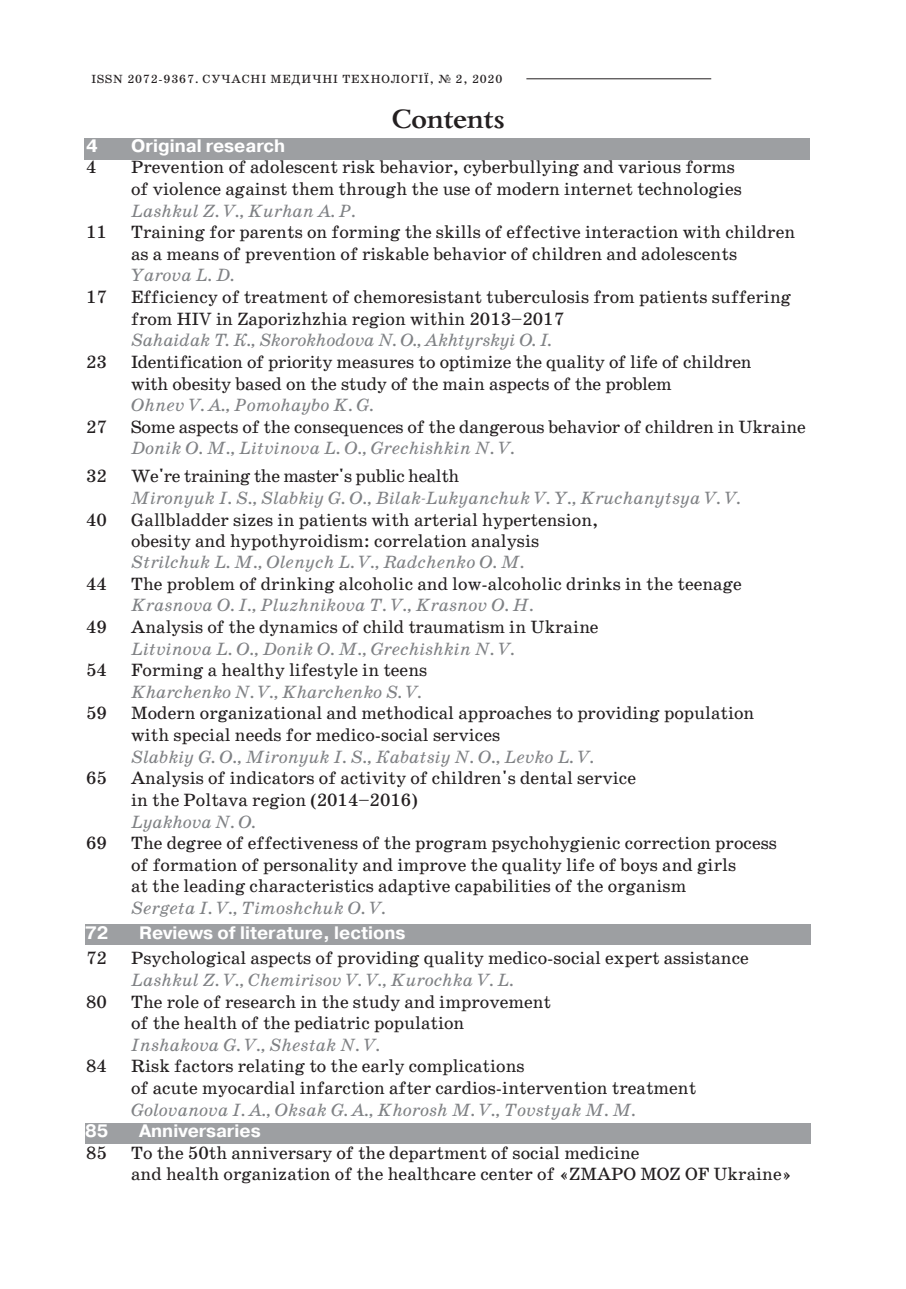
<style>
.page{position:relative;width:906px;height:1289px;background:#fff}
.page>*{position:absolute;margin:0;border:0;box-sizing:border-box;transform-origin:0 0}
.t1{font:700 27px "Lazurski C";color:#231f20}
.t2{font:18px/21.6px "School Book C";color:#231f20}
.t3{font:italic 18px "School Book C";color:#808285}
.t4{font:700 18px "Pragmatica C";color:#fff}
.t5{font:18px "School Book C";letter-spacing:-.025em;color:#231f20}
.t6{font:12px "School Book C";letter-spacing:.07em;color:#231f20}
.s1{font-style:italic;color:#808285}
.s2{font-family:"Pragmatica C";font-weight:700;color:#fff}
</style>
<div class="page">
<hr style="left:526px;top:78px;width:185px;height:1px;background:#231f20">
<div style="left:84px;top:138px;width:725px;height:21px;background:#9d9fa2"></div>
<div style="left:85px;top:924px;width:725px;height:21px;background:#9d9fa2"></div>
<div style="left:85px;top:1123px;width:725px;height:20px;background:#9d9fa2"></div>
<p class="t6" style="left:92px;top:72px;width:412px">ISSN 2072-9367. СУЧАСНI МЕДИЧНI ТЕХНОЛОГІЇ, № 2, 2020</p>
<h1 class="t1" style="left:390px;top:102px;width:113px">Contents</h1>
<p class="t4" style="left:86px;top:136px;width:13px">4</p>
<p class="t4" style="left:131px;top:136px;width:155px">Original research</p>
<p class="t2" style="left:86px;top:157px;width:12px">4</p>
<p class="t2" style="left:131px;top:157px;width:612px">Prevention of adolescent risk behavior, cyberbullying and various forms of violence against them through the use of modern internet technologies</p>
<p class="t3" style="left:131px;top:200px;width:226px">Lashkul Z. V., Kurhan A. P.</p>
<p class="t2" style="left:86px;top:221px;width:22px">11</p>
<p class="t2" style="left:131px;top:221px;width:665px">Training for parents on forming the skills of effective interaction with children as a means of prevention of riskable behavior of children and adolescents</p>
<p class="t3" style="left:131px;top:265px;width:105px">Yarova L. D.</p>
<p class="t2" style="left:86px;top:286px;width:22px">17</p>
<p class="t2" style="left:131px;top:286px;width:661px">Efficiency of treatment of chemoresistant tuberculosis from patients suffering from HIV in Zaporizhzhia region within 2013–2017</p>
<p class="t3" style="left:131px;top:330px;width:422px">Sahaidak Т. К., Skorokhodova N. О., Akhtyrskyi О. І.</p>
<p class="t2" style="left:86px;top:351px;width:22px">23</p>
<p class="t2" style="left:131px;top:351px;width:622px">Identification of priority measures to optimize the quality of life of children with obesity based on the study of the main aspects of the problem</p>
<p class="t3" style="left:131px;top:395px;width:244px">Ohnev V. A., Pomohaybo K. G.</p>
<p class="t2" style="left:86px;top:416px;width:22px">27</p>
<p class="t2" style="left:131px;top:416px;width:676px">Some aspects of the consequences of the dangerous behavior of children in Ukraine</p>
<p class="t3" style="left:131px;top:438px;width:385px">Donik O. M., Litvinova L. O., Grechishkin N. V.</p>
<p class="t2" style="left:86px;top:465px;width:22px">32</p>
<p class="t5" style="left:131px;top:466px;width:330px">We're training the master's public health</p>
<p class="t3" style="left:131px;top:488px;width:611px">Mironyuk І. S., Slabkiy G. O., Bilak-Lukyanchuk V. Y., Kruchanytsya V. V.</p>
<p class="t2" style="left:86px;top:509px;width:22px">40</p>
<p class="t2" style="left:131px;top:509px;width:469px;line-height:21px">Gallbladder sizes in patients with arterial hypertension, obesity and hypothyroidism: correlation analysis</p>
<p class="t3" style="left:131px;top:552px;width:394px">Strilchuk L. M., Olenych L. V., Radchenko O. M.</p>
<p class="t2" style="left:86px;top:573px;width:22px">44</p>
<p class="t2" style="left:131px;top:573px;width:612px">The problem of drinking alcoholic and low-alcoholic drinks in the teenage</p>
<p class="t3" style="left:131px;top:595px;width:404px">Krasnova O. I., Pluzhnikova T. V., Krasnov O. H.</p>
<p class="t2" style="left:86px;top:616px;width:22px">49</p>
<p class="t2" style="left:131px;top:616px;width:469px">Analysis of the dynamics of child traumatism in Ukraine</p>
<p class="t3" style="left:131px;top:638px;width:385px">Litvinova L. O., Donik O. M., Grechishkin N. V.</p>
<p class="t2" style="left:86px;top:659px;width:22px">54</p>
<p class="t2" style="left:131px;top:659px;width:298px">Forming a healthy lifestyle in teens</p>
<p class="t3" style="left:131px;top:681px;width:292px">Kharchenko N. V., Kharchenko S. V.</p>
<p class="t2" style="left:86px;top:702px;width:22px">59</p>
<p class="t2" style="left:131px;top:702px;width:625px">Modern organizational and methodical approaches to providing population with special needs for medico-social services</p>
<p class="t3" style="left:131px;top:746px;width:464px">Slabkiy G. O., Mironyuk I. S., Каbatsiy N. O., Levko L. V.</p>
<p class="t2" style="left:86px;top:767px;width:22px">65</p>
<p class="t2" style="left:131px;top:767px;width:506px">Analysis of indicators of activity of children's dental service in the Poltava region (2014–2016)</p>
<p class="t2" style="left:86px;top:832px;width:22px">69</p>
<p class="t2" style="left:131px;top:832px;width:647px">The degree of effectiveness of the program psychohygienic correction process of formation of personality and improve the quality life of boys and girls<br>at the leading characteristics adaptive capabilities of the organism</p>
<p class="t3" style="left:131px;top:897px;width:256px">Sergeta I. V., Timoshchuk O. V.</p>
<p class="t2" style="left:86px;top:947px;width:22px">72</p>
<p class="t2" style="left:131px;top:947px;width:619px">Psychological aspects of providing quality medico-social expert assistance<br><span class="s1">Lashkul Z. V., Chemirisov V. V., Kurochka V. L.</span><span class="s2">87</span></p>
<p class="t2" style="left:86px;top:990px;width:22px">80</p>
<p class="t2" style="left:131px;top:990px;width:421px">The role of research in the study and improvement of the health of the pediatric population</p>
<p class="t3" style="left:131px;top:1034px;width:250px">Inshakova G. V., Shestak N. V.</p>
<p class="t2" style="left:86px;top:1055px;width:22px">84</p>
<p class="t2" style="left:131px;top:1055px;width:566px">Risk factors relating to the early complications<br>of acute myocardial infarction after cardios-intervention treatment</p>
<p class="t3" style="left:131px;top:1099px;width:506px">Golovanova I. A., Oksak G. A., Khorosh M. V., Tovstyak M. M.</p>
<p class="t2" style="left:86px;top:1142px;width:22px">85</p>
<p class="t2" style="left:131px;top:1142px;width:662px">To the 50th anniversary of the department of social medicine<br>and health organization of the healthcare center of «ZMAPO MOZ OF Ukraine»</p>
<p class="t4" style="left:85px;top:922px;width:25px">72</p>
<p class="t4" style="left:139px;top:922px;width:268px">Reviews of literature, lections</p>
<p class="t4" style="left:85px;top:1120px;width:25px">85</p>
<p class="t4" style="left:139px;top:1120px;width:123px">Anniversaries</p>
</div>
